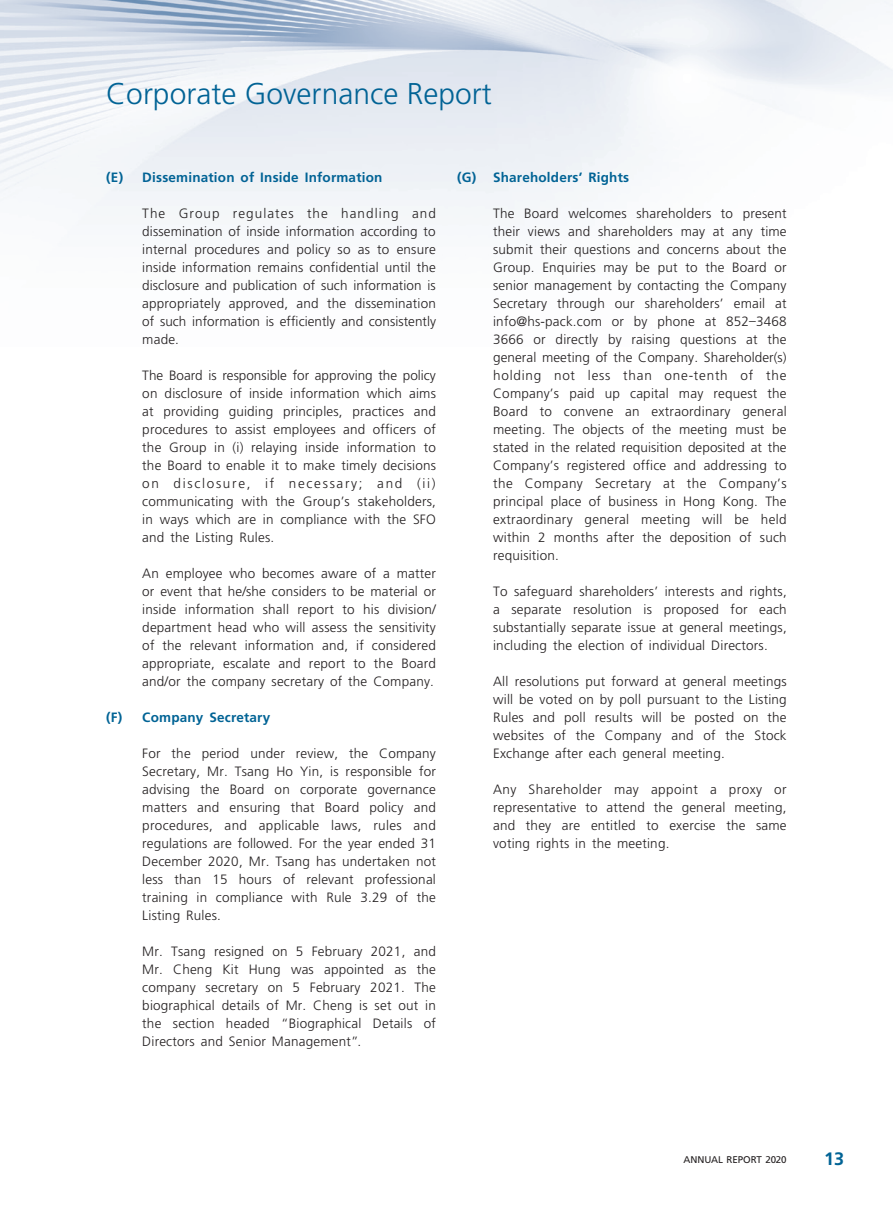
<style>
.page{position:relative;width:893px;height:1212px;background:#fff}
.page>*{position:absolute;margin:0;border:0;box-sizing:border-box;transform-origin:0 0}
.t1{font:300 30px "Frutiger LT Std";color:#016395}
.t2{font:700 18px "Frutiger LT Std";color:#016395}
._12___P2{font:300 13.5px/18px "Frutiger LT Std";letter-spacing:.015em;color:#231f20;text-align:justify}
._04___H2{font:700 13.5px "Frutiger LT Std";letter-spacing:.015em;color:#016395}
.t3{font:9.75px "Frutiger LT Std";letter-spacing:-.01em;color:#231f20}
</style>
<div class="page">
<img style="left:0;top:0;width:893px;height:221px">
<h1 class="t1" style="left:106px;top:77px;width:387px">Corporate Governance Report</h1>
<p class="_04___H2" style="left:106px;top:170px;width:278px">(E) Dissemination of Inside Information</p>
<p class="_12___P2" style="left:142px;top:205px;width:295px">The Group regulates the handling and dissemination of inside information according to internal procedures and policy so as to ensure inside information remains confidential until the disclosure and publication of such information is appropriately approved, and the dissemination of such information is efficiently and consistently made.</p>
<p class="_12___P2" style="left:142px;top:367px;width:295px">The Board is responsible for approving the policy on disclosure of inside information which aims at providing guiding principles, practices and procedures to assist employees and officers of the Group in (i) relaying inside information to the Board to enable it to make timely decisions on disclosure, if necessary; and (ii) communicating with the Group’s stakeholders, in ways which are in compliance with the SFO and the Listing Rules.</p>
<p class="_12___P2" style="left:142px;top:565px;width:295px">An employee who becomes aware of a matter or event that he/she considers to be material or inside information shall report to his division/ department head who will assess the sensitivity of the relevant information and, if considered appropriate, escalate and report to the Board and/or the company secretary of the Company.</p>
<p class="_04___H2" style="left:106px;top:710px;width:165px">(F) Company Secretary</p>
<p class="_12___P2" style="left:142px;top:745px;width:295px">For the period under review, the Company Secretary, Mr. Tsang Ho Yin, is responsible for advising the Board on corporate governance matters and ensuring that Board policy and procedures, and applicable laws, rules and regulations are followed. For the year ended 31<br>December 2020, Mr. Tsang has undertaken not less than 15 hours of relevant professional training in compliance with Rule 3.29 of the Listing Rules.</p>
<p class="_12___P2" style="left:142px;top:943px;width:295px">Mr. Tsang resigned on 5 February 2021, and Mr. Cheng Kit Hung was appointed as the company secretary on 5 February 2021. The biographical details of Mr. Cheng is set out in the section headed “Biographical Details of Directors and Senior Management”.</p>
<p class="_04___H2" style="left:457px;top:170px;width:173px">(G) Shareholders’ Rights</p>
<p class="_12___P2" style="left:493px;top:205px;width:295px">The Board welcomes shareholders to present their views and shareholders may at any time submit their questions and concerns about the Group. Enquiries may be put to the Board or senior management by contacting the Company Secretary through our shareholders’ email at info@hs-pack.com or by phone at 852–3468<br>3666 or directly by raising questions at the general meeting of the Company. Shareholder(s) holding not less than one-tenth of the Company’s paid up capital may request the Board to convene an extraordinary general meeting. The objects of the meeting must be stated in the related requisition deposited at the Company’s registered office and addressing to the Company Secretary at the Company’s principal place of business in Hong Kong. The extraordinary general meeting will be held within 2 months after the deposition of such requisition.</p>
<p class="_12___P2" style="left:493px;top:583px;width:295px">To safeguard shareholders’ interests and rights, a separate resolution is proposed for each substantially separate issue at general meetings, including the election of individual Directors.</p>
<p class="_12___P2" style="left:493px;top:673px;width:295px">All resolutions put forward at general meetings will be voted on by poll pursuant to the Listing Rules and poll results will be posted on the websites of the Company and of the Stock Exchange after each general meeting.</p>
<p class="_12___P2" style="left:493px;top:781px;width:295px">Any Shareholder may appoint a proxy or representative to attend the general meeting, and they are entitled to exercise the same voting rights in the meeting.</p>
<p class="t3" style="left:684px;top:1154px;width:105px">ANNUAL REPORT 2020</p>
<h2 class="t2" style="left:824px;top:1148px;width:22px">13</h2>
</div>
